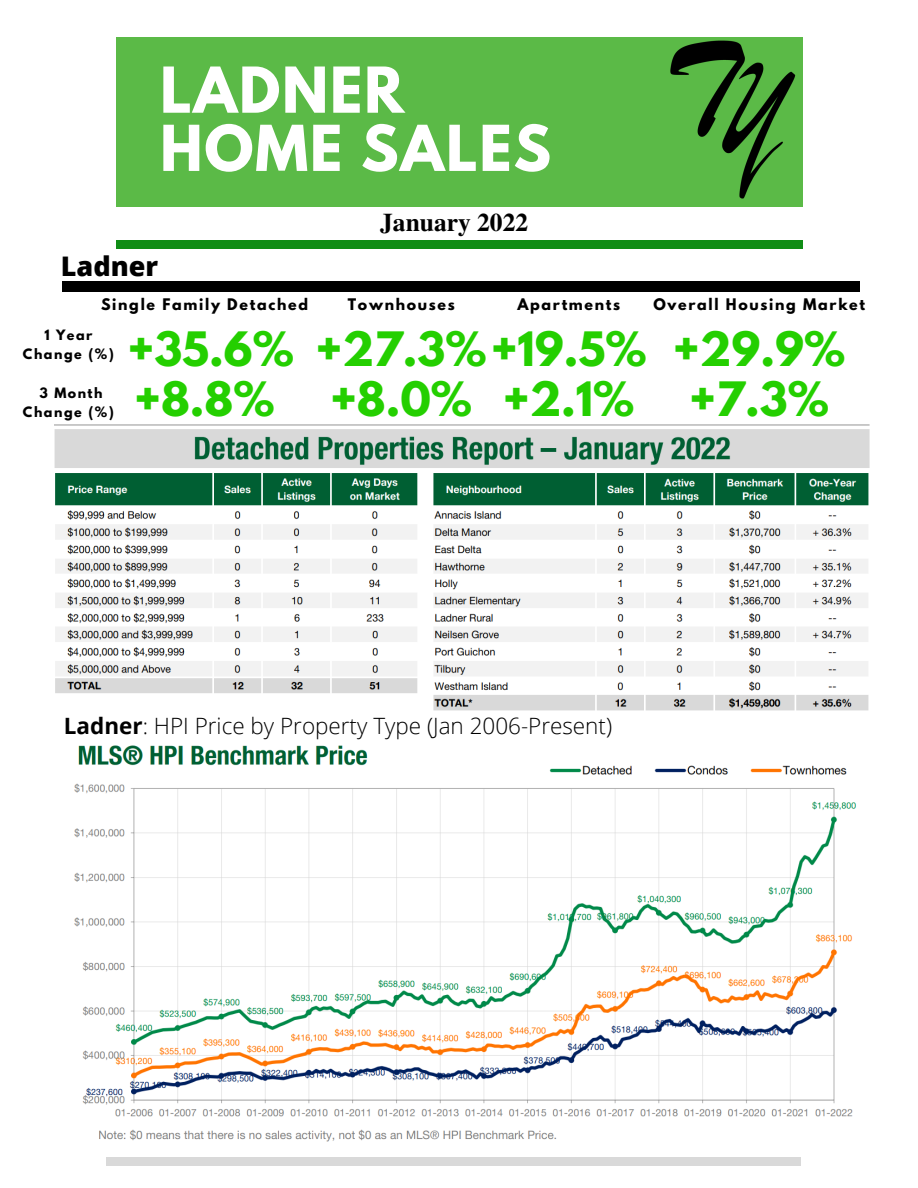
<style>
.page{position:relative;width:918px;height:1188px;background:#fff}
.page>*{position:absolute;margin:0;border:0;box-sizing:border-box;transform-origin:0 0}
.t1{font:700 56.1px "League Spartan";letter-spacing:.03em;color:#fff}
.t2{font:700 42px "League Spartan";color:#24cf00}
.t3{font:800 27px "Open Sans";color:#000}
.t4{font:700 25.5px "Te X Gyre Termes";color:#000}
.t5{font:300 22.5px "Open Sans";color:#000}
.t6{font:700 14.25px "League Spartan";letter-spacing:.12em;color:#000}
.t7{font:700 12.75px "League Spartan";letter-spacing:.12em;color:#000}
.s1{font-weight:700}
</style>
<div class="page">
<div style="left:107px;top:1158px;width:694px;height:8px;background:#d9d9d9"></div>
<div style="left:116px;top:240px;width:686px;height:8px;background:#108d15"></div>
<div style="left:116px;top:38px;width:686px;height:169px;background:#5bba47"></div>
<img style="left:670px;top:40px;width:126px;height:159px">
<div style="left:62px;top:281px;width:798px;height:10px;background:#000"></div>
<img style="left:74px;top:745px;width:782px;height:397px">
<img style="left:54px;top:424px;width:816px;height:287px">
<p class="t1" style="left:160px;top:62px;width:246px">LADNER</p>
<p class="t1" style="left:160px;top:120px;width:393px">HOME SALES</p>
<p class="t4" style="left:380px;top:202px;width:149px">January 2022</p>
<p class="t3" style="left:61px;top:247px;width:99px">Ladner</p>
<p class="t6" style="left:101px;top:298px;width:208px">Single Family Detached</p>
<p class="t6" style="left:348px;top:298px;width:108px">Townhouses</p>
<p class="t6" style="left:517px;top:298px;width:104px">Apartments</p>
<p class="t6" style="left:653px;top:298px;width:213px">Overall Housing Market</p>
<p class="t2" style="left:128px;top:328px;width:168px">+35.6%</p>
<p class="t2" style="left:134px;top:378px;width:142px">+8.8%</p>
<p class="t7" style="left:44px;top:328px;width:50px">1 Year</p>
<p class="t7" style="left:23px;top:347px;width:93px">Change (%)</p>
<p class="t7" style="left:39px;top:387px;width:65px">3 Month</p>
<p class="t7" style="left:23px;top:406px;width:93px">Change (%)</p>
<p class="t2" style="left:316px;top:328px;width:332px">+27.3%+19.5%</p>
<p class="t2" style="left:330px;top:378px;width:143px">+8.0%</p>
<p class="t2" style="left:503px;top:378px;width:133px">+2.1%</p>
<p class="t2" style="left:673px;top:328px;width:173px">+29.9%</p>
<p class="t2" style="left:690px;top:378px;width:141px">+7.3%</p>
<p class="t5" style="left:64px;top:710px;width:550px"><span class="s1">Ladner</span>: HPI Price by Property Type (Jan 2006-Present)</p>
</div>
